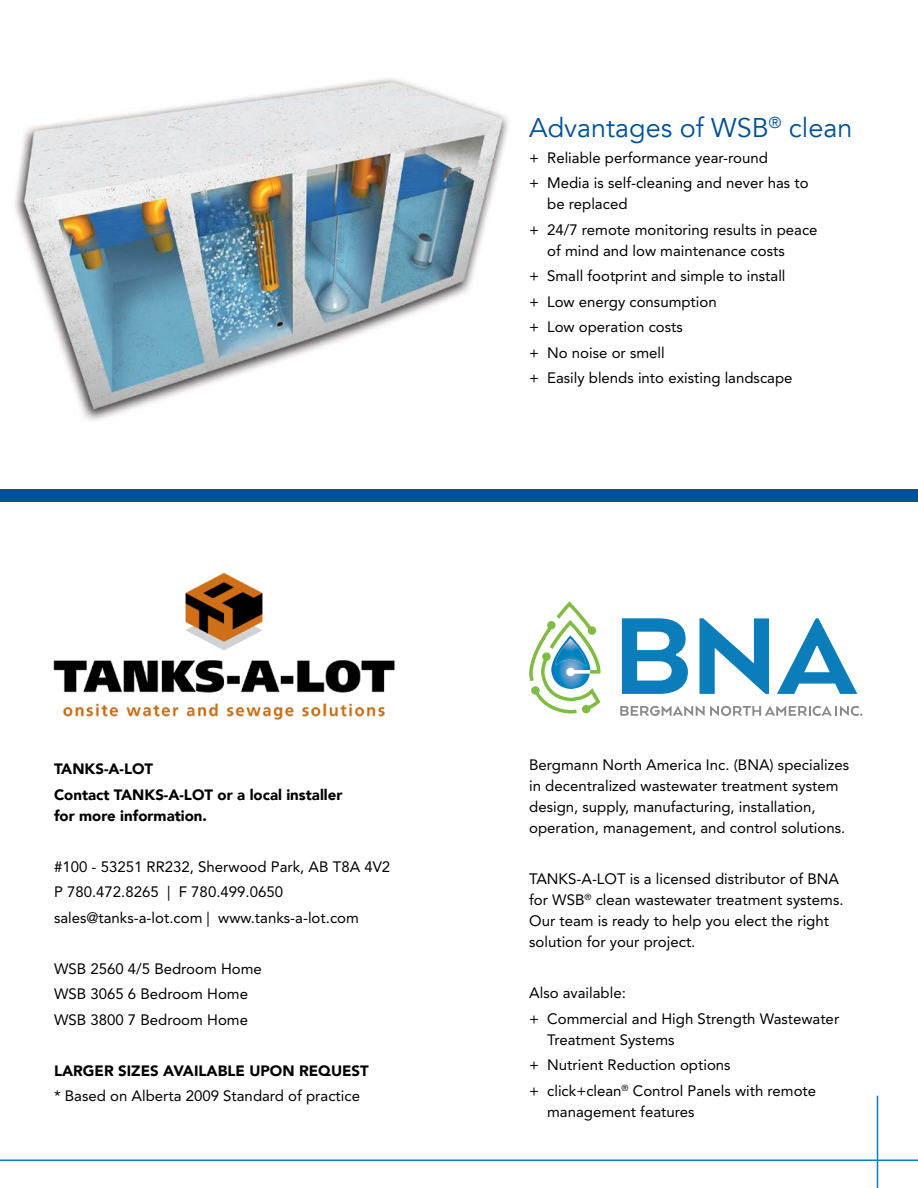
<style>
.page{position:relative;width:918px;height:1188px;background:#fff}
.page>*{position:absolute;margin:0;border:0;box-sizing:border-box;transform-origin:0 0}
.t1{font:27px "Avenir LT";color:#005098}
.t2{font:15px/25.5px "Avenir LT Std";color:#000}
.t3{font:900 15px/25.5px "Avenir LT";color:#000}
</style>
<div class="page">
<img style="left:15px;top:78px;width:493px;height:342px">
<img style="left:53px;top:572px;width:342px;height:148px">
<hr style="left:877px;top:1096px;width:1px;height:92px;background:#0b7dbb">
<hr style="left:0;top:1160px;width:918px;height:1px;background:#0b7dbb">
<div style="left:0;top:489px;width:918px;height:13px;background:#005098"></div>
<svg style="left:622px;top:618px;width:66px;height:76px"></svg>
<svg style="left:700px;top:618px;width:69px;height:76px"></svg>
<svg style="left:777px;top:618px;width:80px;height:76px"></svg>
<svg style="left:620px;top:706px;width:242px;height:10px"></svg>
<svg style="left:529px;top:601px;width:72px;height:113px"></svg>
<img style="left:555px;top:639px;width:31px;height:27px">
<h1 class="t1" style="left:529px;top:113px;width:325px">Advantages of WSB<sup>®</sup> clean</h1>
<p class="t2" style="left:529px;top:145px;width:281px">+ Reliable performance year-round<br>+ Media is self-cleaning and never has to</p>
<p class="t2" style="left:529px;top:192px;width:290px;text-indent:18px">be replaced<br>+ 24/7 remote monitoring results in peace</p>
<p class="t2" style="left:529px;top:238px;width:265px;text-indent:18px">of mind and low maintenance costs + Small footprint and simple to install + Low energy consumption<br>+ Low operation costs<br>+ No noise or smell<br>+ Easily blends into existing landscape</p>
<p class="t3" style="left:54px;top:756px;width:290px">TANKS-A-LOT<br>Contact TANKS-A-LOT or a local installer</p>
<p class="t3" style="left:54px;top:802px;width:154px">for more information.</p>
<p class="t2" style="left:54px;top:854px;width:338px">#100 - 53251 RR232, Sherwood Park, AB T8A 4V2<br>P 780.472.8265 | F 780.499.0650 sales@tanks-a-lot.com | www.tanks-a-lot.com</p>
<p class="t2" style="left:54px;top:956px;width:209px">WSB 2560 4/5 Bedroom Home<br>WSB 3065 6 Bedroom Home<br>WSB 3800 7 Bedroom Home</p>
<p class="t3" style="left:54px;top:1057px;width:316px">LARGER SIZES AVAILABLE UPON REQUEST</p>
<p class="t2" style="left:54px;top:1083px;width:308px">* Based on Alberta 2009 Standard of practice</p>
<p class="t2" style="left:529px;top:755px;width:321px;line-height:21px">Bergmann North America Inc. (BNA) specializes in decentralized wastewater treatment system design, supply, manufacturing, installation, operation, management, and control solutions.</p>
<p class="t2" style="left:529px;top:869px;width:316px;line-height:21px">TANKS-A-LOT is a licensed distributor of BNA for WSB<sup>®</sup> clean wastewater treatment systems.<br>Our team is ready to help you elect the right solution for your project.</p>
<p class="t2" style="left:529px;top:981px;width:312px">Also available:<br>+ Commercial and High Strength Wastewater</p>
<p class="t2" style="left:529px;top:1027px;width:289px;text-indent:18px">Treatment Systems<br>+ Nutrient Reduction options<br>+ click+clean<sup>®</sup> Control Panels with remote</p>
<p class="t2" style="left:547px;top:1099px;width:149px">management features</p>
</div>
